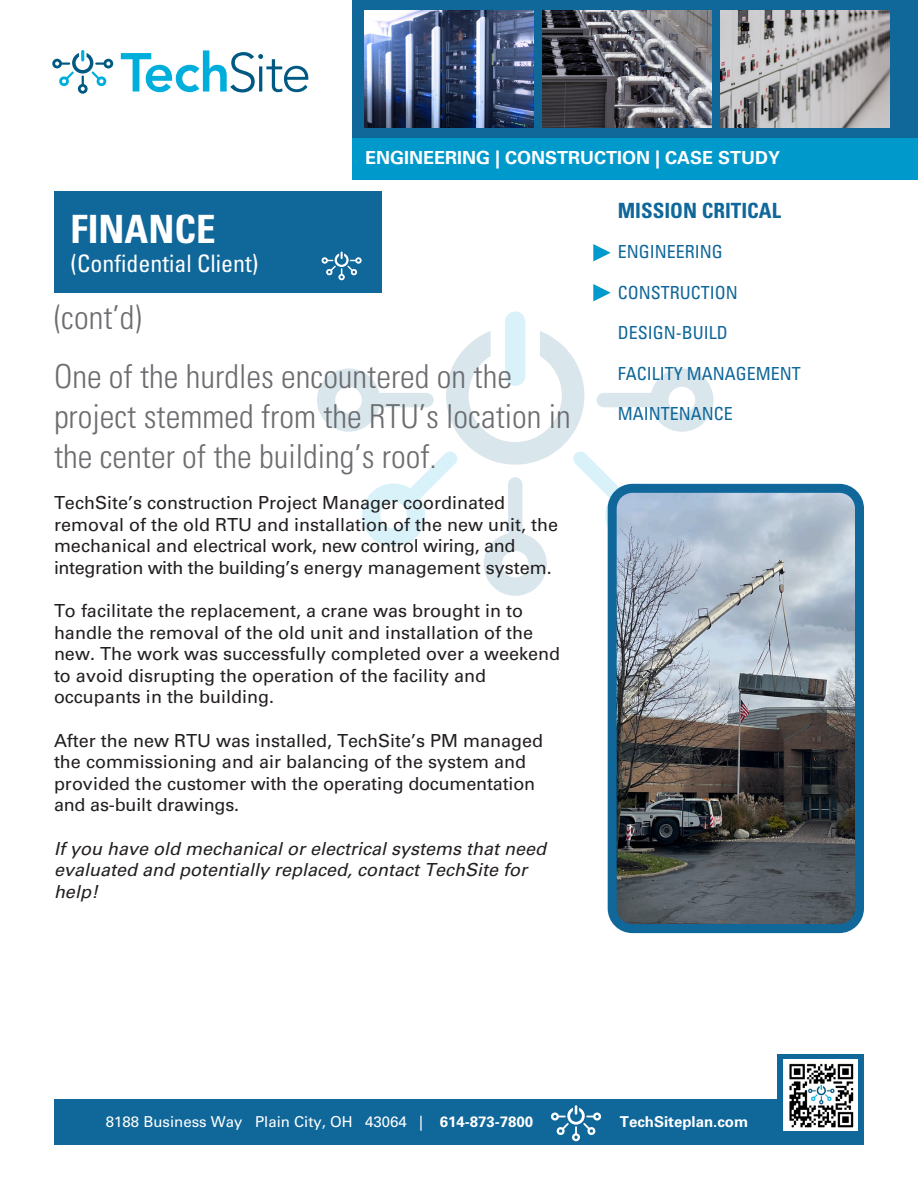
<style>
.page{position:relative;width:918px;height:1188px;background:#fff}
.page>*{position:absolute;margin:0;border:0;box-sizing:border-box;transform-origin:0 0}
.t1{font:700 condensed 39px "Univers";color:#fff}
.t2{font:300 condensed 33px/39.6px "Univers";color:#6c6d70}
.t3{font:condensed 24px "Univers";color:#fff}
.t4{font:700 condensed 21px "Univers";color:#10679a}
.t5{font:18px/21.6px "Univers";color:#231f20}
.t6{font:italic 18px/21.6px "Univers";color:#231f20}
.t7{font:condensed 18px "Univers";color:#10679a}
.t8{font:18px "Univers";letter-spacing:-.02em;color:#231f20}
.t9{font:700 18px "Univers";color:#fff}
.t10{font:15px "Univers";color:#fff}
.t11{font:700 15px "Univers";color:#fff}
.s1{font-weight:700}
</style>
<div class="page">
<div style="left:352px;top:0;width:566px;height:138px;background:#10679a"></div>
<svg style="left:121px;top:50px;width:187px;height:43px"></svg>
<svg style="left:52px;top:50px;width:61px;height:44px"></svg>
<div style="left:505px;top:311px;width:20px;height:75px;background:#d9f2f9;border-radius:10px"></div>
<svg style="left:317px;top:331px;width:397px;height:265px"></svg>
<img style="left:364px;top:11px;width:170px;height:116px">
<img style="left:542px;top:11px;width:169px;height:116px">
<div style="left:352px;top:138px;width:566px;height:41px;background:#09c"></div>
<svg style="left:593px;top:244px;width:18px;height:17px"></svg>
<svg style="left:593px;top:284px;width:18px;height:17px"></svg>
<div style="left:54px;top:192px;width:327px;height:101px;background:#10679a"></div>
<svg style="left:322px;top:252px;width:40px;height:29px"></svg>
<div style="left:54px;top:1099px;width:810px;height:46px;background:#10679a"></div>
<svg style="left:551px;top:1105px;width:50px;height:36px"></svg>
<svg style="left:777px;top:1055px;width:87px;height:76px"></svg>
<img style="left:784px;top:1060px;width:74px;height:70px">
<img style="left:720px;top:11px;width:169px;height:116px">
<img style="left:612px;top:488px;width:242px;height:435px">
<div style="left:608px;top:484px;width:256px;height:449px;border:9px solid #10679a;border-radius:20px"></div>
<p class="t9" style="left:365px;top:147px;width:417px">ENGINEERING | CONSTRUCTION | CASE STUDY</p>
<p class="t4" style="left:618px;top:197px;width:165px">MISSION CRITICAL</p>
<p class="t7" style="left:618px;top:240px;width:107px">ENGINEERING</p>
<p class="t7" style="left:618px;top:281px;width:122px">CONSTRUCTION</p>
<p class="t7" style="left:618px;top:321px;width:111px">DESIGN-BUILD</p>
<p class="t7" style="left:618px;top:362px;width:184px">FACILITY MANAGEMENT</p>
<p class="t7" style="left:618px;top:402px;width:117px">MAINTENANCE</p>
<p class="t1" style="left:70px;top:205px;width:147px">FINANCE</p>
<p class="t3" style="left:70px;top:248px;width:190px">(Confidential Client)</p>
<p class="t2" style="left:54px;top:298px;width:89px">(cont’d)</p>
<p class="t2" style="left:54px;top:357px;width:518px">One of the hurdles encountered on the project stemmed from the RTU’s location in the center of the building’s roof.</p>
<p class="t5" style="left:54px;top:492px;width:453px">TechSite’s construction Project Manager coordinated</p>
<p class="t5" style="left:54px;top:513px;width:506px">removal of the old RTU and installation of the new unit, the mechanical and electrical work, new control wiring, and</p>
<p class="t8" style="left:54px;top:557px;width:499px">integration with the building’s energy management system.</p>
<p class="t5" style="left:54px;top:600px;width:471px">To facilitate the replacement, a crane was brought in to</p>
<p class="t5" style="left:54px;top:621px;width:508px">handle the removal of the old unit and installation of the new. The work was successfully completed over a weekend to avoid disrupting the operation of the facility and</p>
<p class="t5" style="left:54px;top:686px;width:222px">occupants in the building.</p>
<p class="t5" style="left:54px;top:729px;width:491px">After the new RTU was installed, TechSite’s PM managed the commissioning and air balancing of the system and</p>
<p class="t5" style="left:54px;top:773px;width:483px">provided the customer with the operating documentation</p>
<p class="t5" style="left:54px;top:794px;width:187px">and as-built drawings.</p>
<p class="t6" style="left:54px;top:837px;width:494px">If you have old mechanical or electrical systems that need</p>
<p class="t6" style="left:54px;top:859px;width:475px">evaluated and potentially replaced, contact TechSite for help!</p>
<p class="t10" style="left:106px;top:1113px;width:429px">8188 Business Way Plain City, OH 43064 | <span class="s1">614-873-7800</span></p>
<p class="t11" style="left:620px;top:1113px;width:130px">TechSiteplan.com</p>
</div>
